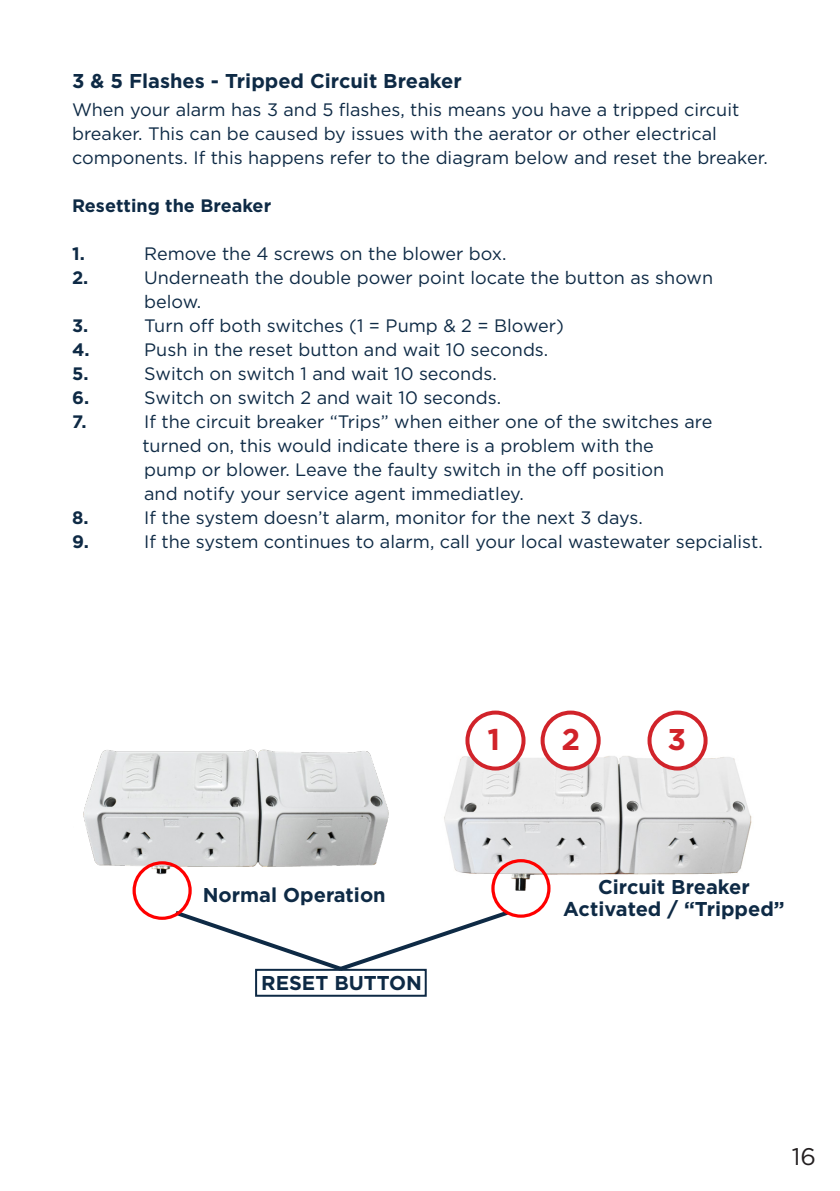
<style>
.page{position:relative;width:840px;height:1191px;background:#fff}
.page>*{position:absolute;margin:0;border:0;box-sizing:border-box;transform-origin:0 0}
.t1{font:700 30px "Gotham";color:#d1232a}
.t2{font:24px "Gotham";color:#231f20}
.Paragraph_Style_2{font:700 20px "Gotham";color:#0e2a45}
.Paragraph_Style_1{font:700 20px "Gotham";color:#0e2a45}
.Paragraph_Style_1-2{font:18px/24px "Gotham";color:#0e2a45}
.Paragraph_Style_1-3{font:700 18px "Gotham";color:#0e2a45}
</style>
<div class="page">
<svg style="left:171px;top:907px;width:341px;height:67px"></svg>
<img style="left:444px;top:748px;width:308px;height:152px">
<img style="left:83px;top:749px;width:306px;height:134px">
<div style="left:132px;top:861px;width:59px;height:59px;border:3px solid #f00;border-radius:50%"></div>
<div style="left:491px;top:859px;width:59px;height:58px;border:3px solid #f00;border-radius:50%"></div>
<div style="left:255px;top:968px;width:171px;height:28px;border:2px solid #0e2a45"></div>
<div style="left:467px;top:712px;width:56px;height:56px;background:#fff;border-radius:50%"></div>
<div style="left:465px;top:710px;width:60px;height:60px;border:4px solid #d1232a;border-radius:50%"></div>
<div style="left:542px;top:712px;width:56px;height:56px;background:#fff;border-radius:50%"></div>
<div style="left:540px;top:710px;width:60px;height:60px;border:4px solid #d1232a;border-radius:50%"></div>
<div style="left:649px;top:712px;width:56px;height:56px;background:#fff;border-radius:50%"></div>
<div style="left:647px;top:710px;width:60px;height:60px;border:4px solid #d1232a;border-radius:50%"></div>
<p class="Paragraph_Style_1" style="left:72px;top:68px;width:391px">3 &amp; 5 Flashes - Tripped Circuit Breaker</p>
<p class="Paragraph_Style_1-2" style="left:72px;top:97px;width:697px">When your alarm has 3 and 5 flashes, this means you have a tripped circuit breaker. This can be caused by issues with the aerator or other electrical components. If this happens refer to the diagram below and reset the breaker.</p>
<p class="Paragraph_Style_1-3" style="left:72px;top:194px;width:200px">Resetting the Breaker</p>
<p class="Paragraph_Style_1-3" style="left:72px;top:242px;width:14px">1.</p>
<p class="Paragraph_Style_1-2" style="left:144px;top:241px;width:364px">Remove the 4 screws on the blower box.</p>
<p class="Paragraph_Style_1-3" style="left:72px;top:266px;width:18px">2.</p>
<p class="Paragraph_Style_1-2" style="left:144px;top:265px;width:570px">Underneath the double power point locate the button as shown below.</p>
<p class="Paragraph_Style_1-3" style="left:72px;top:314px;width:18px">3.</p>
<p class="Paragraph_Style_1-2" style="left:144px;top:313px;width:421px">Turn off both switches (1 = Pump &amp; 2 = Blower)</p>
<p class="Paragraph_Style_1-3" style="left:72px;top:338px;width:19px">4.</p>
<p class="Paragraph_Style_1-2" style="left:144px;top:337px;width:405px">Push in the reset button and wait 10 seconds.</p>
<p class="Paragraph_Style_1-3" style="left:72px;top:362px;width:18px">5.</p>
<p class="Paragraph_Style_1-2" style="left:144px;top:361px;width:354px">Switch on switch 1 and wait 10 seconds.</p>
<p class="Paragraph_Style_1-3" style="left:72px;top:386px;width:19px">6.</p>
<p class="Paragraph_Style_1-2" style="left:144px;top:385px;width:358px">Switch on switch 2 and wait 10 seconds.</p>
<p class="Paragraph_Style_1-3" style="left:72px;top:410px;width:16px">7.</p>
<p class="Paragraph_Style_1-2" style="left:142px;top:409px;width:571px">If the circuit breaker “Trips” when either one of the switches are turned on, this would indicate there is a problem with the<br>pump or blower. Leave the faulty switch in the off position<br>and notify your service agent immediatley.</p>
<p class="Paragraph_Style_1-3" style="left:72px;top:506px;width:18px">8.</p>
<p class="Paragraph_Style_1-2" style="left:144px;top:505px;width:500px">If the system doesn’t alarm, monitor for the next 3 days.</p>
<p class="Paragraph_Style_1-3" style="left:72px;top:530px;width:18px">9.</p>
<p class="Paragraph_Style_1-2" style="left:144px;top:529px;width:619px">If the system continues to alarm, call your local wastewater sepcialist.</p>
<p class="Paragraph_Style_2" style="left:203px;top:881px;width:184px">Normal Operation</p>
<p class="Paragraph_Style_2" style="left:261px;top:969px;width:162px">RESET BUTTON</p>
<p class="t1" style="left:487px;top:719px;width:14px">1</p>
<p class="t1" style="left:561px;top:719px;width:20px">2</p>
<p class="t1" style="left:667px;top:719px;width:20px">3</p>
<p class="Paragraph_Style_2" style="left:597px;top:873px;width:153px">Circuit Breaker</p>
<p class="Paragraph_Style_2" style="left:563px;top:895px;width:223px">Activated / “Tripped”</p>
<h2 class="t2" style="left:791px;top:1140px;width:26px">16</h2>
</div>
